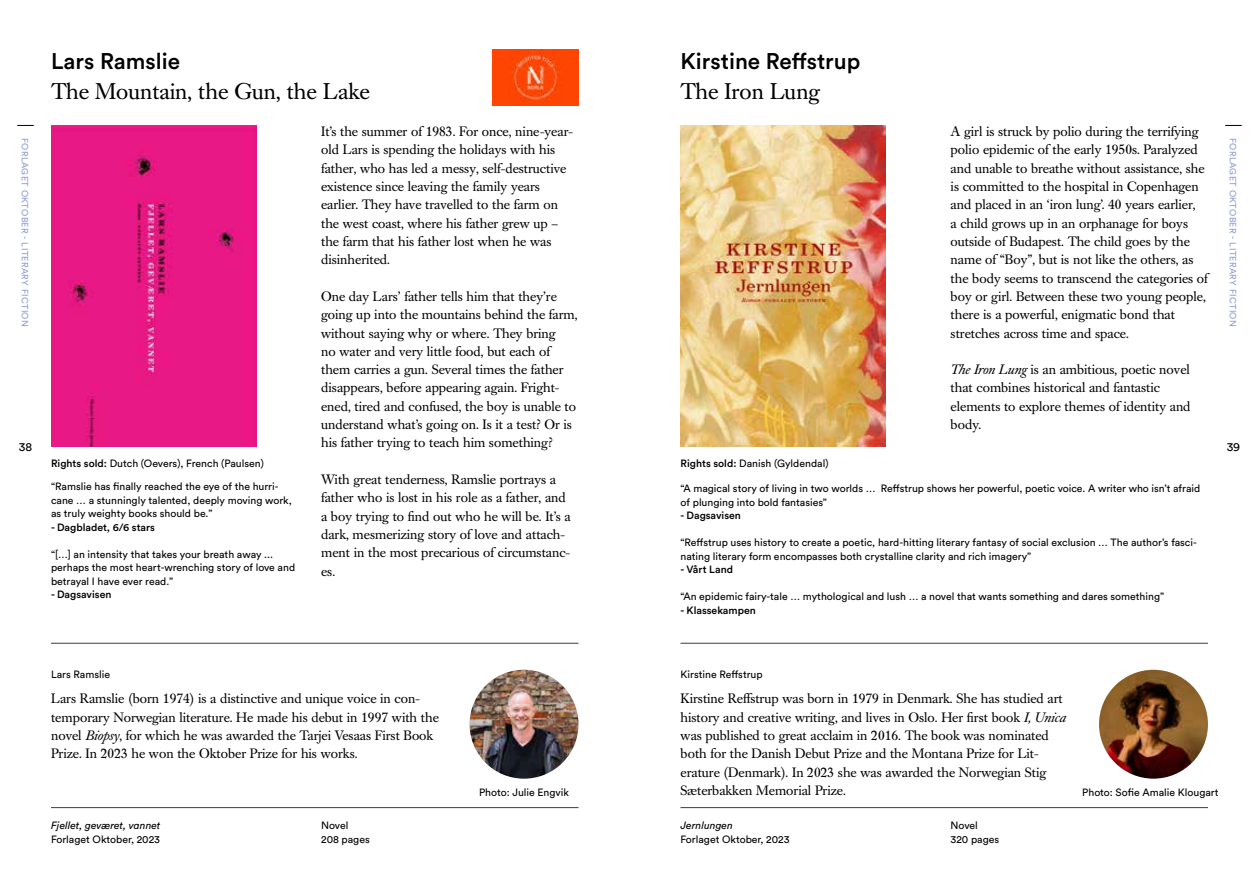
<style>
.page{position:relative;width:1259px;height:893px;background:#fff}
.page>*{position:absolute;margin:0;border:0;box-sizing:border-box;transform-origin:0 0}
.t1{font:22.5px "Caslon Book BE";color:#000}
.t2{font:500 22.5px "Circular Std";color:#000}
.t3{font:13.5px/18.3px "Caslon Book BE";color:#000}
.t4{font:12px "Circular Std";color:#000}
.t5{font:10.5px/13.5px "Circular Std";color:#000}
.t6{font:500 10.5px "Circular Std";color:#000}
.t7{font:italic 10.5px "Circular Std";color:#000}
.t8{font:9px "Circular Std";letter-spacing:.04em;color:#8e9ed1}
.s1{font-weight:500}
.s2{font-style:italic}
</style>
<div class="page">
<svg style="left:17px;top:125px;width:17px;height:1px"></svg>
<div style="left:51px;top:125px;width:205px;height:321px;background:#e81886"></div>
<hr style="left:51px;top:807px;width:527px;height:1px;background:#3c3c3b">
<hr style="left:51px;top:643px;width:527px;height:1px;background:#3c3c3b">
<img style="left:493px;top:49px;width:85px;height:56px">
<svg style="left:1225px;top:125px;width:16px;height:1px"></svg>
<img style="left:681px;top:125px;width:204px;height:321px">
<hr style="left:680px;top:807px;width:528px;height:1px;background:#3c3c3b">
<hr style="left:680px;top:643px;width:528px;height:1px;background:#3c3c3b">
<img style="left:469px;top:670px;width:109px;height:109px;border-radius:54px">
<img style="left:1099px;top:670px;width:109px;height:109px;border-radius:54px">
<p class="t8" style="left:30px;top:138px;width:191px;rotate:90deg">FORLAGET OKTOBER - LITERARY FICTION</p>
<p class="t4" style="left:19px;top:440px;width:15px">38</p>
<h1 class="t2" style="left:51px;top:47px;width:131px">Lars Ramslie</h1>
<h1 class="t1" style="left:51px;top:78px;width:320px">The Mountain, the Gun, the Lake</h1>
<p class="t5" style="left:51px;top:456px;width:214px"><span class="s1">Rights sold:</span> Dutch (Oevers), French (Paulsen)</p>
<p class="t5" style="left:51px;top:480px;width:242px">“Ramslie has finally reached the eye of the hurri&shy;cane … a stunningly talented, deeply moving work, as truly weighty books should be.”</p>
<p class="t6" style="left:51px;top:520px;width:105px">- Dagbladet, 6/6 stars</p>
<p class="t5" style="left:51px;top:547px;width:246px">“[…] an intensity that takes your breath away ... perhaps the most heart-wrenching story of love and betrayal I have ever read.”</p>
<p class="t6" style="left:51px;top:588px;width:62px">- Dagsavisen</p>
<p class="t3" style="left:321px;top:123px;width:253px">It’s the summer of 1983. For once, nine-year&shy;old Lars is spending the holidays with his father, who has led a messy, self-destructive existence since leaving the family years earlier. They have travelled to the farm on the west coast, where his father grew up – the farm that his father lost when he was disinherited.</p>
<p class="t3" style="left:321px;top:287px;width:258px">One day Lars’ father tells him that they’re going up into the mountains behind the farm, without saying why or where. They bring<br>no water and very little food, but each of them carries a gun. Several times the father disappears, before appearing again. Fright&shy;ened, tired and confused, the boy is unable to understand what’s going on. Is it a test? Or is his father trying to teach him something?</p>
<p class="t3" style="left:321px;top:470px;width:251px">With great tenderness, Ramslie portrays a father who is lost in his role as a father, and a boy trying to find out who he will be. It’s a dark, mesmerizing story of love and attach&shy;ment in the most precarious of circumstanc&shy;es.</p>
<h1 class="t2" style="left:680px;top:47px;width:181px">Kirstine Reffstrup</h1>
<h1 class="t1" style="left:680px;top:78px;width:141px">The Iron Lung</h1>
<p class="t5" style="left:680px;top:456px;width:149px"><span class="s1">Rights sold:</span> Danish (Gyldendal)</p>
<p class="t3" style="left:950px;top:123px;width:259px">A girl is struck by polio during the terrifying polio epidemic of the early 1950s. Paralyzed and unable to breathe without assistance, she is committed to the hospital in Copenhagen and placed in an ‘iron lung’. 40 years earlier,<br>a child grows up in an orphanage for boys outside of Budapest. The child goes by the name of “Boy”, but is not like the others, as the body seems to transcend the categories of boy or girl. Between these two young people, there is a powerful, enigmatic bond that stretches across time and space.</p>
<p class="t3" style="left:950px;top:361px;width:241px"><span class="s2">The Iron Lung</span> is an ambitious, poetic novel that combines historical and fantastic elements to explore themes of identity and body.</p>
<p class="t5" style="left:680px;top:482px;width:521px">“A magical story of living in two worlds … Reffstrup shows her powerful, poetic voice. A writer who isn’t afraid of plunging into bold fantasies”</p>
<p class="t6" style="left:680px;top:509px;width:62px">- Dagsavisen</p>
<p class="t5" style="left:680px;top:536px;width:518px">“Reffstrup uses history to create a poetic, hard-hitting literary fantasy of social exclusion … The author’s fasci&shy;nating literary form encompasses both crystalline clarity and rich imagery”</p>
<p class="t6" style="left:680px;top:563px;width:54px">- Vårt Land</p>
<p class="t5" style="left:680px;top:590px;width:485px">“An epidemic fairy-tale … mythological and lush … a novel that wants something and dares something”</p>
<p class="t6" style="left:680px;top:603px;width:77px">- Klassekampen</p>
<p class="t8" style="left:1238px;top:138px;width:191px;rotate:90deg">FORLAGET OKTOBER - LITERARY FICTION</p>
<p class="t4" style="left:1226px;top:440px;width:15px">39</p>
<p class="t5" style="left:51px;top:668px;width:61px">Lars Ramslie</p>
<p class="t5" style="left:680px;top:668px;width:84px">Kirstine Reffstrup</p>
<p class="t3" style="left:51px;top:690px;width:389px">Lars Ramslie (born 1974) is a distinctive and unique voice in con&shy;temporary Norwegian literature. He made his debut in 1997 with the novel <span class="s2">Biopsy</span>, for which he was awarded the Tarjei Vesaas First Book Prize. In 2023 he won the Oktober Prize for his works.</p>
<p class="t3" style="left:680px;top:690px;width:387px">Kirstine Reffstrup was born in 1979 in Denmark. She has studied art history and creative writing, and lives in Oslo. Her first book <span class="s2">I, Unica </span>was published to great acclaim in 2016. The book was nominated both for the Danish Debut Prize and the Montana Prize for Lit&shy;erature (Denmark). In 2023 she was awarded the Norwegian Stig Sæterbakken Memorial Prize.</p>
<p class="t5" style="left:479px;top:785px;width:91px">Photo: Julie Engvik</p>
<p class="t5" style="left:1082px;top:785px;width:138px">Photo: Sofie Amalie Klougart</p>
<p class="t7" style="left:51px;top:819px;width:111px">Fjellet, geværet, vannet</p>
<p class="t5" style="left:51px;top:832px;width:111px">Forlaget Oktober, 2023</p>
<p class="t5" style="left:321px;top:819px;width:50px">Novel<br>208 pages</p>
<p class="t7" style="left:680px;top:819px;width:54px">Jernlungen</p>
<p class="t5" style="left:680px;top:832px;width:111px">Forlaget Oktober, 2023</p>
<p class="t5" style="left:950px;top:819px;width:50px">Novel<br>320 pages</p>
</div>
